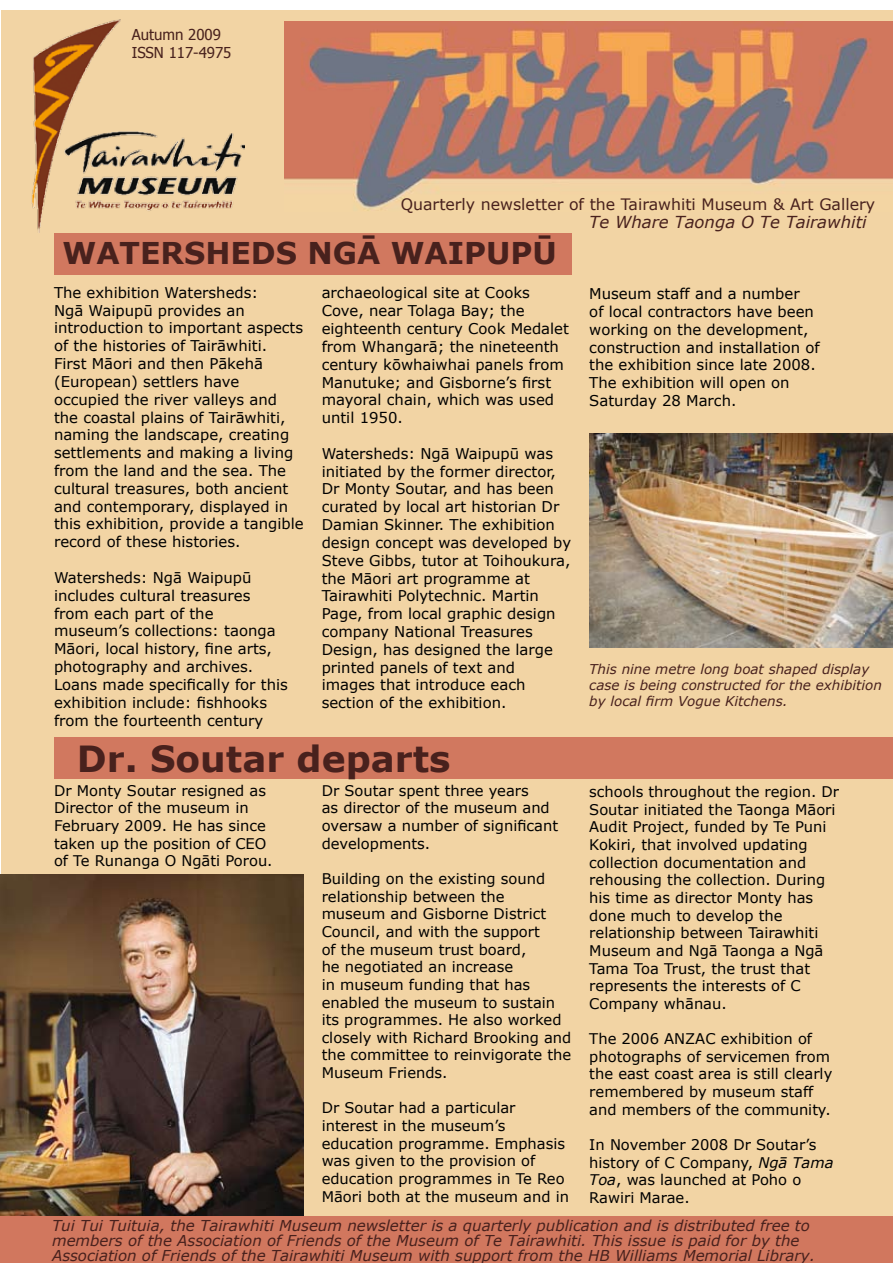
<style>
.page{position:relative;width:893px;height:1263px;background:#fff}
.page>*{position:absolute;margin:0;border:0;box-sizing:border-box;transform-origin:0 0}
.t1{font:700 36px "Verdana";color:#48211d}
.t2{font:700 30px "Verdana";color:#48211d}
.t3{font:italic 16.5px "Verdana";color:#48211d}
.t4{font:15.75px "Verdana";color:#48211d}
.t5{font:italic 15px/15px "Verdana";color:#48211d}
.t6{font:15px/18px "Tahoma";color:#48211d}
.t7{font:14.85px/17.9px "Verdana";color:#000}
.t8{font:14.7px/17.7px "Verdana";color:#000}
.t9{font:italic 13.5px/16.2px "Verdana";color:#48211d}
.s1{font-style:italic}
</style>
<div class="page">
<div style="left:2px;top:10px;width:891px;height:1253px;background:#f2d4a4"></div>
<img style="left:0;top:874px;width:304px;height:342px">
<img style="left:31px;top:19px;width:214px;height:214px">
<div style="left:0;top:1216px;width:893px;height:47px;background:#d1775e"></div>
<img style="left:284px;top:21px;width:609px;height:190px">
<img style="left:589px;top:434px;width:304px;height:213px">
<div style="left:54px;top:737px;width:839px;height:41px;background:#d1785f"></div>
<div style="left:54px;top:233px;width:517px;height:41px;background:#d1785f"></div>
<p class="t6" style="left:132px;top:25px;width:101px">Autumn 2009<br>ISSN 117-4975</p>
<p class="t4" style="left:401px;top:194px;width:476px">Quarterly newsletter of the Tairawhiti Museum &amp; Art Gallery</p>
<p class="t3" style="left:589px;top:212px;width:279px">Te Whare Taonga O Te Tairawhiti</p>
<h2 class="t2" style="left:63px;top:234px;width:496px">WATERSHEDS NGĀ WAIPUPŪ</h2>
<p class="t7" style="left:54px;top:283px;width:251px">The exhibition Watersheds:<br>Ngā Waipupū provides an introduction to important aspects of the histories of Tairāwhiti.<br>First Māori and then Pākehā (European) settlers have occupied the river valleys and the coastal plains of Tairāwhiti, naming the landscape, creating settlements and making a living from the land and the sea. The cultural treasures, both ancient and contemporary, displayed in this exhibition, provide a tangible record of these histories.</p>
<p class="t7" style="left:54px;top:568px;width:235px">Watersheds: Ngā Waipupū includes cultural treasures from each part of the museum’s collections: taonga<br>Māori, local history, fine arts, photography and archives.<br>Loans made specifically for this exhibition include: fishhooks from the fourteenth century</p>
<p class="t7" style="left:322px;top:284px;width:249px">archaeological site at Cooks<br>Cove, near Tolaga Bay; the eighteenth century Cook Medalet from Whangarā; the nineteenth century kōwhaiwhai panels from<br>Manutuke; and Gisborne’s first mayoral chain, which was used until 1950.</p>
<p class="t7" style="left:322px;top:444px;width:251px">Watersheds: Ngā Waipupū was initiated by the former director,<br>Dr Monty Soutar, and has been curated by local art historian Dr<br>Damian Skinner. The exhibition design concept was developed by<br>Steve Gibbs, tutor at Toihoukura, the Māori art programme at<br>Tairawhiti Polytechnic. Martin<br>Page, from local graphic design company National Treasures<br>Design, has designed the large printed panels of text and images that introduce each section of the exhibition.</p>
<h1 class="t1" style="left:77px;top:736px;width:375px">Dr. Soutar departs</h1>
<p class="t8" style="left:54px;top:781px;width:220px">Dr Monty Soutar resigned as<br>Director of the museum in<br>February 2009. He has since taken up the position of CEO of Te Runanga O Ngāti Porou.</p>
<p class="t8" style="left:322px;top:781px;width:238px">Dr Soutar spent three years<br>as director of the museum and oversaw a number of significant developments.</p>
<p class="t8" style="left:322px;top:869px;width:251px">Building on the existing sound relationship between the museum and Gisborne District<br>Council, and with the support<br>of the museum trust board,<br>he negotiated an increase<br>in museum funding that has enabled the museum to sustain its programmes. He also worked closely with Richard Brooking and the committee to reinvigorate the<br>Museum Friends.</p>
<p class="t8" style="left:322px;top:1099px;width:249px">Dr Soutar had a particular interest in the museum’s education programme. Emphasis was given to the provision of education programmes in Te Reo<br>Māori both at the museum and in</p>
<p class="t7" style="left:589px;top:284px;width:232px">Museum staff and a number<br>of local contractors have been working on the development, construction and installation of the exhibition since late 2008.<br>The exhibition will open on<br>Saturday 28 March.</p>
<p class="t9" style="left:589px;top:660px;width:294px">This nine metre long boat shaped display case is being constructed for the exhibition by local firm Vogue Kitchens.</p>
<p class="t8" style="left:589px;top:782px;width:251px">schools throughout the region. Dr<br>Soutar initiated the Taonga Māori<br>Audit Project, funded by Te Puni<br>Kokiri, that involved updating collection documentation and rehousing the collection. During his time as director Monty has done much to develop the relationship between Tairawhiti<br>Museum and Ngā Taonga a Ngā<br>Tama Toa Trust, the trust that represents the interests of C<br>Company whānau.</p>
<p class="t8" style="left:589px;top:1029px;width:245px">The 2006 ANZAC exhibition of photographs of servicemen from the east coast area is still clearly remembered by museum staff and members of the community.</p>
<p class="t8" style="left:589px;top:1135px;width:246px">In November 2008 Dr Soutar’s history of C Company, <span class="s1">Ngā Tama<br>Toa</span>, was launched at Poho o<br>Rawiri Marae.</p>
<p class="t5" style="left:52px;top:1217px;width:765px">Tui Tui Tuituia, the Tairawhiti Museum newsletter is a quarterly publication and is distributed free to members of the Association of Friends of the Museum of Te Tairawhiti. This issue is paid for by the<br>Association of Friends of the Tairawhiti Museum with support from the HB Williams Memorial Library.</p>
</div>
